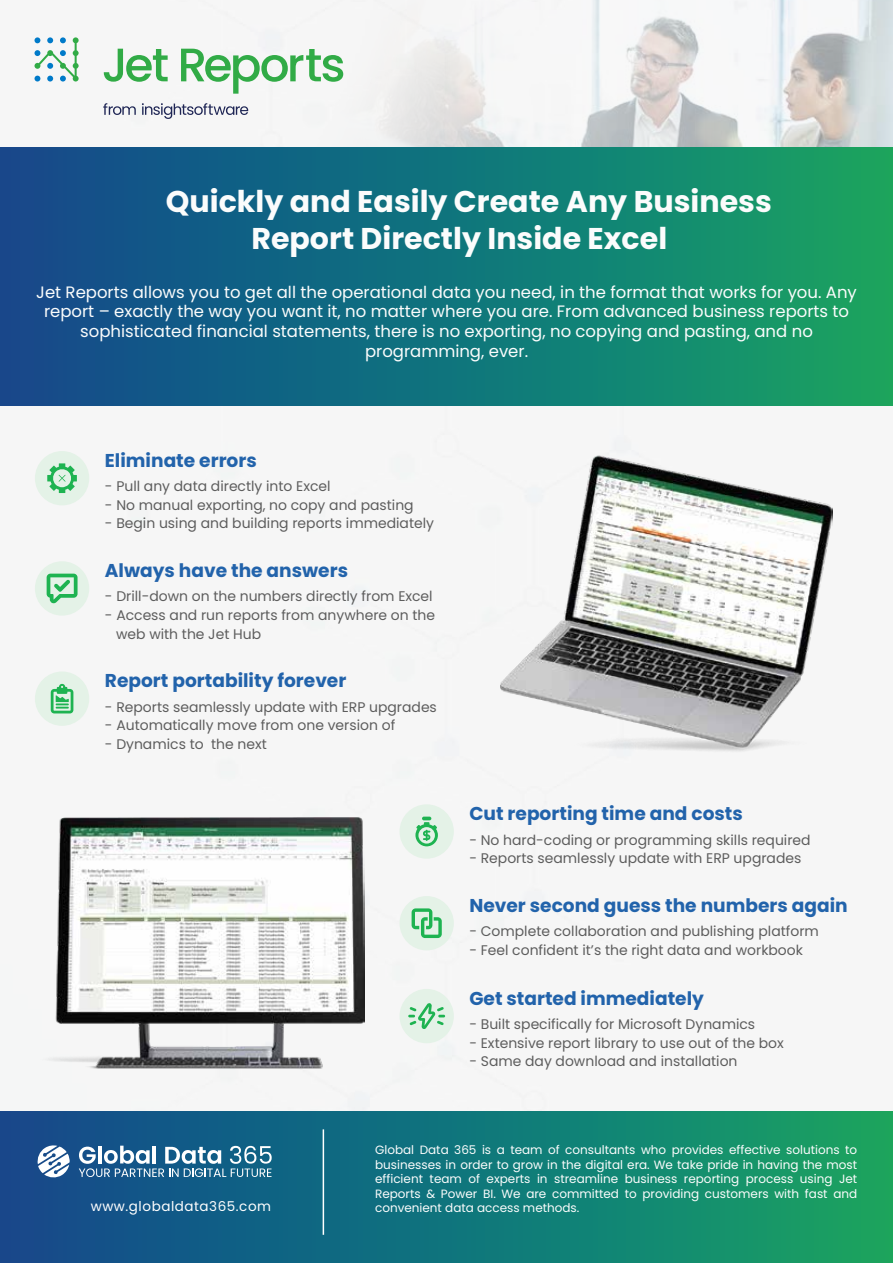
<style>
.page{position:relative;width:893px;height:1263px;background:#fff}
.page>*{position:absolute;margin:0;border:0;box-sizing:border-box;transform-origin:0 0}
.t1{font:700 30px/37.5px "Poppins";color:#fbfcfc}
.t2{font:700 18.6px "Poppins";color:#2263ab}
.t3{font:16.5px/19.8px "Poppins";color:#fbfcfc;text-align:center}
.t4{font:13.95px/18.6px "Poppins";color:#5d5d5d}
.t5{font:13.5px "Poppins";letter-spacing:.04em;color:#fff}
.t6{font:12px/14.4px "Poppins";color:#fbfcfc;text-align:justify}
</style>
<div class="page">
<div style="left:0;top:0;width:893px;height:1111px;background:#f6f6f6"></div>
<img style="left:271px;top:0;width:622px;height:148px">
<img style="left:500px;top:456px;width:332px;height:296px">
<div style="left:0;top:148px;width:893px;height:257px;background:linear-gradient(to right,#104690,#15a464)"></div>
<div style="left:0;top:1111px;width:893px;height:152px;background:linear-gradient(to right,#114790,#15a464)"></div>
<img style="left:37px;top:817px;width:327px;height:259px">
<svg style="left:35px;top:37px;width:44px;height:45px"></svg>
<svg style="left:104px;top:49px;width:64px;height:33px"></svg>
<svg style="left:181px;top:49px;width:162px;height:45px"></svg>
<svg style="left:103px;top:103px;width:33px;height:12px"></svg>
<svg style="left:142px;top:103px;width:106px;height:16px"></svg>
<div style="left:399px;top:804px;width:55px;height:55px;background:#e4f2e7;border-radius:50%"></div>
<svg style="left:415px;top:817px;width:23px;height:29px"></svg>
<div style="left:399px;top:896px;width:55px;height:54px;background:#e4f2e7;border-radius:50%"></div>
<svg style="left:412px;top:908px;width:30px;height:30px"></svg>
<div style="left:399px;top:989px;width:55px;height:54px;background:#e4f2e7;border-radius:50%"></div>
<svg style="left:408px;top:1003px;width:37px;height:26px"></svg>
<div style="left:35px;top:451px;width:54px;height:54px;background:#e4f2e7;border-radius:50%"></div>
<svg style="left:47px;top:463px;width:30px;height:30px"></svg>
<div style="left:35px;top:561px;width:54px;height:55px;background:#e4f2e7;border-radius:50%"></div>
<svg style="left:47px;top:574px;width:31px;height:29px"></svg>
<div style="left:35px;top:671px;width:54px;height:55px;background:#e4f2e7;border-radius:50%"></div>
<svg style="left:51px;top:684px;width:22px;height:29px"></svg>
<svg style="left:37px;top:1145px;width:33px;height:33px"></svg>
<svg style="left:79px;top:1146px;width:193px;height:31px"></svg>
<hr style="left:323px;top:1129px;width:1px;height:106px;background:#fff">
<h1 class="t1" style="left:251px;top:183px;width:522px;text-indent:-86px">Quickly and Easily Create Any Business<br>Report Directly Inside Excel</h1>
<p class="t3" style="left:36px;top:282px;width:822px">Jet Reports allows you to get all the operational data you need, in the format that works for you. Any report – exactly the way you want it, no matter where you are. From advanced business reports to sophisticated financial statements, there is no exporting, no copying and pasting, and no programming, ever.</p>
<h2 class="t2" style="left:105px;top:450px;width:153px">Eliminate errors</h2>
<p class="t4" style="left:105px;top:477px;width:227px">- Pull any data directly into Excel</p>
<p class="t4" style="left:105px;top:496px;width:310px">- No manual exporting, no copy and pasting</p>
<p class="t4" style="left:105px;top:514px;width:331px">- Begin using and building reports immediately</p>
<h2 class="t2" style="left:105px;top:560px;width:245px">Always have the answers</h2>
<p class="t4" style="left:105px;top:587px;width:329px">- Drill-down on the numbers directly from Excel</p>
<p class="t4" style="left:116px;top:606px;width:321px;text-indent:-11px">- Access and run reports from anywhere on the web with the Jet Hub</p>
<h2 class="t2" style="left:105px;top:670px;width:243px">Report portability forever</h2>
<p class="t4" style="left:105px;top:697px;width:333px">- Reports seamlessly update with ERP upgrades</p>
<p class="t4" style="left:105px;top:716px;width:292px">- Automatically move from one version of</p>
<p class="t4" style="left:105px;top:735px;width:163px">- Dynamics to the next</p>
<h2 class="t2" style="left:469px;top:803px;width:275px">Cut reporting time and costs</h2>
<p class="t4" style="left:469px;top:830px;width:343px">- No hard-coding or programming skills required</p>
<p class="t4" style="left:469px;top:849px;width:333px">- Reports seamlessly update with ERP upgrades</p>
<h2 class="t2" style="left:469px;top:895px;width:380px">Never second guess the numbers again</h2>
<p class="t4" style="left:469px;top:922px;width:351px">- Complete collaboration and publishing platform</p>
<p class="t4" style="left:469px;top:941px;width:335px">- Feel confident it’s the right data and workbook</p>
<h2 class="t2" style="left:469px;top:987px;width:236px">Get started immediately</h2>
<p class="t4" style="left:469px;top:1015px;width:287px">- Built specifically for Microsoft Dynamics</p>
<p class="t4" style="left:469px;top:1033px;width:316px">- Extensive report library to use out of the box</p>
<p class="t4" style="left:469px;top:1052px;width:270px">- Same day download and installation</p>
<p class="t5" style="left:91px;top:1198px;width:182px">www.globaldata365.com</p>
<p class="t6" style="left:375px;top:1143px;width:484px">Global Data 365 is a team of consultants who provides effective solutions to businesses in order to grow in the digital era. We take pride in having the most efficient team of experts in streamline business reporting process using Jet Reports &amp; Power BI. We are committed to providing customers with fast and convenient data access methods.</p>
</div>
